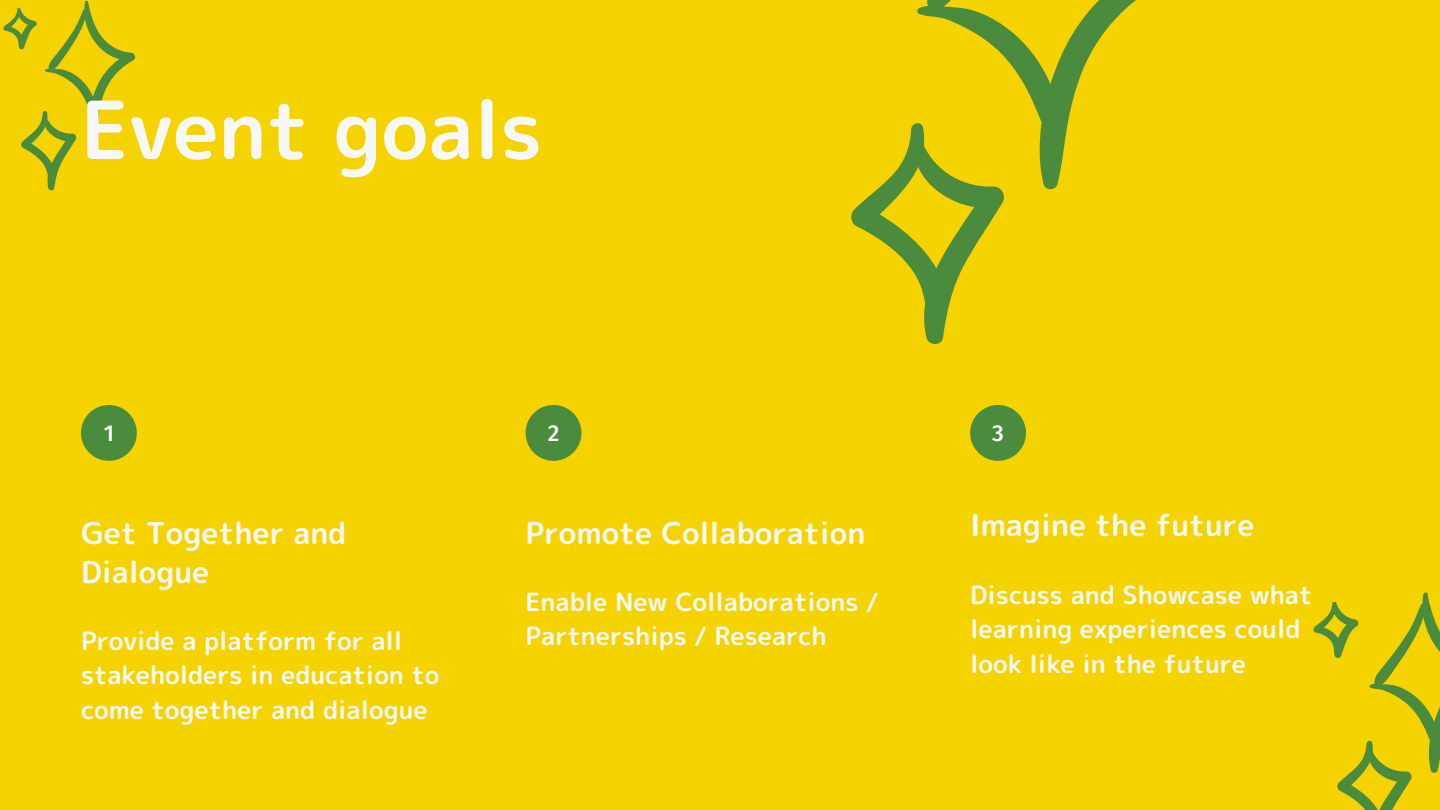
<style>
.page{position:relative;width:1440px;height:810px;background:#f5d300}
.page>*{position:absolute;margin:0;border:0;box-sizing:border-box;transform-origin:0 0}
.t1{font:80px "rounded mplus 1 p bold";color:#f8f8f8}
.t2{font:30px/39px "rounded mplus 1 p bold";color:#f8f8f8}
.t3{font:25px/34.5px "rounded mplus 1 p bold";color:#f8f8f8}
.t4{font:500 23px "Fira Sans";color:#fff}
</style>
<div class="page">
<svg style="left:3px;top:0;width:133px;height:191px"></svg>
<svg style="left:81px;top:405px;width:56px;height:56px"></svg>
<svg style="left:526px;top:405px;width:55px;height:56px"></svg>
<svg style="left:970px;top:405px;width:56px;height:56px"></svg>
<svg style="left:917px;top:0;width:219px;height:190px"></svg>
<svg style="left:851px;top:121px;width:156px;height:223px"></svg>
<svg style="left:1313px;top:592px;width:127px;height:218px"></svg>
<p class="t1" style="left:81px;top:73px;width:463px">Event goals</p>
<p class="t4" style="left:104px;top:419px;width:12px">1</p>
<p class="t4" style="left:548px;top:419px;width:13px">2</p>
<p class="t4" style="left:992px;top:419px;width:13px">3</p>
<p class="t2" style="left:81px;top:513px;width:267px">Get Together and<br>Dialogue</p>
<p class="t3" style="left:81px;top:623px;width:360px">Provide a platform for all stakeholders in education to come together and dialogue</p>
<p class="t2" style="left:526px;top:513px;width:341px">Promote Collaboration</p>
<p class="t3" style="left:526px;top:584px;width:355px">Enable New Collaborations /<br>Partnerships / Research</p>
<p class="t2" style="left:970px;top:506px;width:286px">Imagine the future</p>
<p class="t3" style="left:970px;top:577px;width:344px">Discuss and Showcase what learning experiences could look like in the future</p>
</div>
